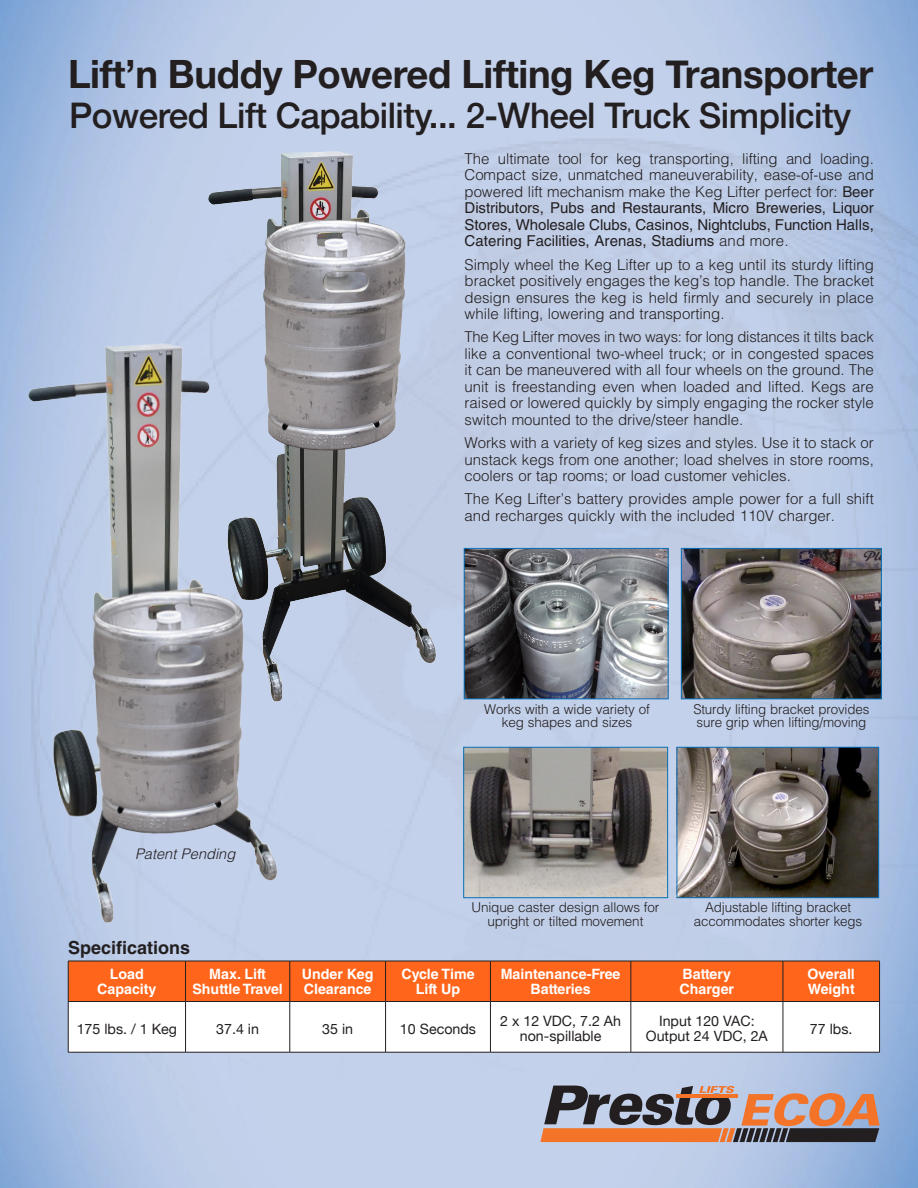
<style>
.page{position:relative;width:918px;height:1188px;background:#fff}
.page>*{position:absolute;margin:0;border:0;box-sizing:border-box;transform-origin:0 0}
.t1{font:700 39px "Helvetica Neue";letter-spacing:-.01em;color:#231f20}
.t2{font:500 35.25px "Helvetica Neue";letter-spacing:-.015em;color:#231f20}
.t3{font:700 18px "Helvetica LT Std";color:#231f20}
.t4{font:300 15px/16.5px "Helvetica LT Std";color:#231f20;text-align:justify}
.t5{font:italic 300 14.7px "Helvetica LT Std";color:#231f20}
.t6{font:700 14.25px/15px "Helvetica LT Std";color:#fff;text-align:center}
.t7{font:14.25px/15px "Helvetica Neue";color:#231f20;text-align:center}
.t8{font:300 13.5px/13.5px "Helvetica LT Std";letter-spacing:-.01em;color:#231f20;text-align:center}
.s1{font-weight:400}
</style>
<div class="page">
<img style="left:0;top:0;width:918px;height:1188px">
<img style="left:501px;top:550px;width:166px;height:147px">
<div style="left:464px;top:548px;width:205px;height:151px;border:1px solid #0970b9"></div>
<img style="left:465px;top:749px;width:201px;height:147px">
<div style="left:463px;top:747px;width:205px;height:151px;border:1px solid #0970b9"></div>
<img style="left:683px;top:550px;width:197px;height:147px">
<div style="left:681px;top:548px;width:201px;height:151px;border:1px solid #0970b9"></div>
<img style="left:679px;top:749px;width:198px;height:147px">
<div style="left:677px;top:747px;width:202px;height:151px;border:1px solid #0970b9"></div>
<img style="left:195px;top:139px;width:306px;height:584px">
<img style="left:0;top:294px;width:375px;height:658px">
<svg style="left:69px;top:962px;width:810px;height:90px"></svg>
<hr style="left:68px;top:961px;width:118px;height:1px;background:#231f20">
<hr style="left:68px;top:961px;width:1px;height:40px;background:#231f20">
<hr style="left:186px;top:961px;width:104px;height:1px;background:#231f20">
<hr style="left:185px;top:961px;width:1px;height:40px;background:#231f20">
<hr style="left:290px;top:961px;width:96px;height:1px;background:#231f20">
<hr style="left:290px;top:961px;width:1px;height:40px;background:#231f20">
<hr style="left:386px;top:961px;width:104px;height:1px;background:#231f20">
<hr style="left:385px;top:961px;width:1px;height:40px;background:#231f20">
<hr style="left:490px;top:961px;width:141px;height:1px;background:#231f20">
<hr style="left:490px;top:961px;width:1px;height:40px;background:#231f20">
<hr style="left:631px;top:961px;width:152px;height:1px;background:#231f20">
<hr style="left:631px;top:961px;width:1px;height:40px;background:#231f20">
<hr style="left:783px;top:961px;width:97px;height:1px;background:#231f20">
<hr style="left:783px;top:961px;width:1px;height:40px;background:#231f20">
<hr style="left:879px;top:961px;width:1px;height:40px;background:#231f20">
<hr style="left:68px;top:1001px;width:118px;height:1px;background:#231f20">
<hr style="left:68px;top:1002px;width:1px;height:50px;background:#231f20">
<hr style="left:186px;top:1001px;width:104px;height:1px;background:#231f20">
<hr style="left:185px;top:1002px;width:1px;height:50px;background:#231f20">
<hr style="left:290px;top:1001px;width:96px;height:1px;background:#231f20">
<hr style="left:290px;top:1002px;width:1px;height:50px;background:#231f20">
<hr style="left:386px;top:1001px;width:104px;height:1px;background:#231f20">
<hr style="left:385px;top:1002px;width:1px;height:50px;background:#231f20">
<hr style="left:490px;top:1001px;width:141px;height:1px;background:#231f20">
<hr style="left:490px;top:1002px;width:1px;height:50px;background:#231f20">
<hr style="left:631px;top:1001px;width:152px;height:1px;background:#231f20">
<hr style="left:631px;top:1002px;width:1px;height:50px;background:#231f20">
<hr style="left:783px;top:1001px;width:97px;height:1px;background:#231f20">
<hr style="left:783px;top:1002px;width:1px;height:50px;background:#231f20">
<hr style="left:879px;top:1002px;width:1px;height:50px;background:#231f20">
<hr style="left:68px;top:1052px;width:118px;height:1px;background:#231f20">
<hr style="left:186px;top:1052px;width:104px;height:1px;background:#231f20">
<hr style="left:290px;top:1052px;width:96px;height:1px;background:#231f20">
<hr style="left:386px;top:1052px;width:104px;height:1px;background:#231f20">
<hr style="left:490px;top:1052px;width:141px;height:1px;background:#231f20">
<hr style="left:631px;top:1052px;width:152px;height:1px;background:#231f20">
<hr style="left:783px;top:1052px;width:97px;height:1px;background:#231f20">
<svg style="left:540px;top:1086px;width:340px;height:56px;background:#9e7f77"></svg>
<p class="t1" style="left:68px;top:44px;width:807px">Lift’n Buddy Powered Lifting Keg Transporter</p>
<p class="t2" style="left:69px;top:87px;width:783px">Powered Lift Capability... 2-Wheel Truck Simplicity</p>
<p class="t4" style="left:465px;top:150px;width:411px">The ultimate tool for keg transporting, lifting and loading.<br>Compact size, unmatched maneuverability, ease-of-use and powered lift mechanism make the Keg Lifter perfect for: <span class="s1">Beer Distributors, Pubs and Restaurants, Micro Breweries, Liquor Stores, Wholesale Clubs, Casinos, Nightclubs, Function Halls, Catering Facilities, Arenas, Stadiums</span> and more.</p>
<p class="t4" style="left:465px;top:256px;width:411px">Simply wheel the Keg Lifter up to a keg until its sturdy lifting bracket positively engages the keg’s top handle. The bracket design ensures the keg is held firmly and securely in place while lifting, lowering and transporting.</p>
<p class="t4" style="left:465px;top:329px;width:411px">The Keg Lifter moves in two ways: for long distances it tilts back like a conventional two-wheel truck; or in congested spaces it can be maneuvered with all four wheels on the ground. The unit is freestanding even when loaded and lifted. Kegs are raised or lowered quickly by simply engaging the rocker style switch mounted to the drive/steer handle.</p>
<p class="t4" style="left:465px;top:434px;width:411px">Works with a variety of keg sizes and styles. Use it to stack or unstack kegs from one another; load shelves in store rooms, coolers or tap rooms; or load customer vehicles.</p>
<p class="t4" style="left:465px;top:491px;width:411px">The Keg Lifter’s battery provides ample power for a full shift and recharges quickly with the included 110V charger.</p>
<p class="t5" style="left:135px;top:845px;width:102px">Patent Pending</p>
<p class="t3" style="left:68px;top:937px;width:124px">Specifications</p>
<p class="t8" style="left:484px;top:702px;width:167px">Works with a wide variety of keg shapes and sizes</p>
<p class="t8" style="left:693px;top:702px;width:178px;text-align:left">Sturdy lifting bracket provides sure grip when lifting/moving</p>
<p class="t8" style="left:471px;top:901px;width:190px">Unique caster design allows for upright or tilted movement</p>
<p class="t8" style="left:694px;top:901px;width:170px">Adjustable lifting bracket accommodates shorter kegs</p>
<p class="t6" style="left:97px;top:966px;width:61px">Load<br>Capacity</p>
<p class="t6" style="left:192px;top:966px;width:92px">Max. Lift<br>Shuttle Travel</p>
<p class="t6" style="left:302px;top:966px;width:73px;text-align:left">Under Keg<br>Clearance</p>
<p class="t6" style="left:401px;top:966px;width:75px">Cycle Time<br>Lift Up</p>
<p class="t6" style="left:501px;top:966px;width:121px">Maintenance-Free<br>Batteries</p>
<p class="t6" style="left:680px;top:966px;width:56px;text-align:left">Battery<br>Charger</p>
<p class="t6" style="left:808px;top:966px;width:49px;text-align:left">Overall<br>Weight</p>
<p class="t7" style="left:77px;top:1022px;width:102px">175 lbs. / 1 Keg</p>
<p class="t7" style="left:216px;top:1022px;width:44px">37.4 in</p>
<p class="t7" style="left:322px;top:1022px;width:32px">35 in</p>
<p class="t7" style="left:400px;top:1022px;width:78px">10 Seconds</p>
<p class="t7" style="left:500px;top:1014px;width:122px">2 x 12 VDC, 7.2 Ah non-spillable</p>
<p class="t7" style="left:646px;top:1014px;width:123px">Input 120 VAC:<br>Output 24 VDC, 2A</p>
<p class="t7" style="left:810px;top:1022px;width:44px">77 lbs.</p>
</div>
